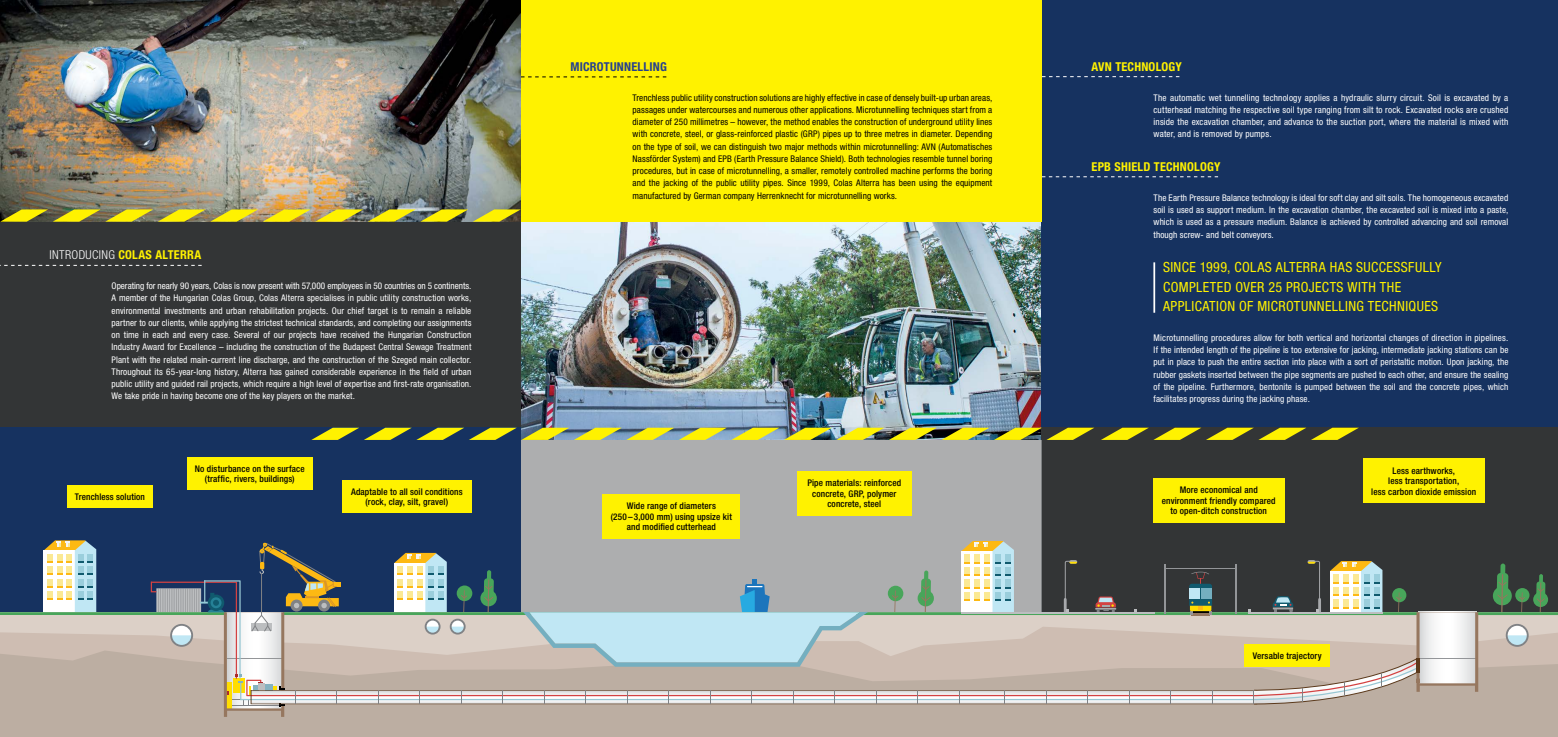
<style>
.page{position:relative;width:1558px;height:737px;background:#fff}
.page>*{position:absolute;margin:0;border:0;box-sizing:border-box;transform-origin:0 0}
.t1{font:condensed 14px/19.2px "Helvetica Neue LT Pro";letter-spacing:.03em;color:#fff200}
.t2{font:700 condensed 12.25px "Helvetica Neue LT Pro";letter-spacing:.02em;color:#fff200}
.t3{font:700 condensed 12.25px "Helvetica Neue LT Pro";letter-spacing:.02em;color:#25408f}
.t4{font:condensed 9.19px/12.2px "Helvetica Neue LT Pro";letter-spacing:.01em;color:#fff;text-align:justify}
.t5{font:condensed 9.19px/12.2px "Helvetica Neue LT Pro";letter-spacing:.005em;color:#000;text-align:justify}
.t6{font:500 condensed 9.19px/10.5px "Helvetica Neue LT Pro";letter-spacing:.015em;color:#000;text-align:center}
.s1{font-weight:300;color:#fff}
</style>
<div class="page">
<img style="left:521px;top:222px;width:521px;height:206px">
<div style="left:1042px;top:0;width:516px;height:737px;background:#163260"></div>
<div style="left:1042px;top:428px;width:516px;height:309px;background:#333536"></div>
<div style="left:0;top:0;width:521px;height:737px;background:#333536"></div>
<div style="left:0;top:428px;width:521px;height:309px;background:#163260"></div>
<div style="left:521px;top:0;width:521px;height:222px;background:#fff200"></div>
<div style="left:521px;top:440px;width:521px;height:188px;background:#adaeaf"></div>
<div style="left:0;top:717px;width:1558px;height:20px;background:#bcaea2"></div>
<svg style="left:0;top:540px;width:1558px;height:177px"></svg>
<svg style="left:0;top:265px;width:202px;height:1px"></svg>
<svg style="left:521px;top:76px;width:145px;height:1px"></svg>
<svg style="left:1042px;top:176px;width:176px;height:1px"></svg>
<svg style="left:1042px;top:76px;width:137px;height:1px"></svg>
<img style="left:0;top:0;width:521px;height:209px">
<img style="left:0;top:209px;width:521px;height:13px">
<svg style="left:1101px;top:428px;width:257px;height:12px"></svg>
<div style="left:67px;top:485px;width:86px;height:22px;background:#fff200"></div>
<div style="left:1244px;top:644px;width:86px;height:22px;background:#fff200"></div>
<div style="left:187px;top:458px;width:125px;height:32px;background:#fff200"></div>
<div style="left:342px;top:481px;width:129px;height:32px;background:#fff200"></div>
<div style="left:603px;top:494px;width:137px;height:45px;background:#fff200"></div>
<div style="left:1153px;top:478px;width:131px;height:45px;background:#fff200"></div>
<div style="left:797px;top:471px;width:114px;height:45px;background:#fff200"></div>
<div style="left:1363px;top:458px;width:121px;height:45px;background:#fff200"></div>
<img style="left:311px;top:428px;width:783px;height:12px">
<hr style="left:1153px;top:262px;width:2px;height:51px;background:#fff">
<h2 class="t2" style="left:50px;top:248px;width:153px"><span class="s1">INTRODUCING</span> COLAS ALTERRA</h2>
<p class="t4" style="left:112px;top:280px;width:361px">Operating for nearly 90 years, Colas is now present with 57,000 employees in 50 countries on 5 continents.<br>A member of the Hungarian Colas Group, Colas Alterra specialises in public utility construction works, environmental investments and urban rehabilitation projects. Our chief target is to remain a reliable partner to our clients, while applying the strictest technical standards, and completing our assignments on time in each and every case. Several of our projects have received the Hungarian Construction Industry Award for Excellence – including the construction of the Budapest Central Sewage Treatment Plant with the related main-current line discharge, and the construction of the Szeged main collector.<br>Throughout its 65-year-long history, Alterra has gained considerable experience in the field of urban public utility and guided rail projects, which require a high level of expertise and first-rate organisation.<br>We take pride in having become one of the key players on the market.</p>
<p class="t6" style="left:75px;top:491px;width:72px">Trenchless solution</p>
<p class="t6" style="left:195px;top:463px;width:111px">No disturbance on the surface (traffic, rivers, buildings)</p>
<p class="t6" style="left:351px;top:486px;width:113px">Adaptable to all soil conditions (rock, clay, silt, gravel)</p>
<h2 class="t3" style="left:570px;top:59px;width:98px">MICROTUNNELLING</h2>
<p class="t5" style="left:632px;top:91px;width:361px">Trenchless public utility construction solutions are highly effective in case of densely built-up urban areas, passages under watercourses and numerous other applications. Microtunnelling techniques start from a diameter of 250 millimetres – however, the method enables the construction of underground utility lines with concrete, steel, or glass-reinforced plastic (GRP) pipes up to three metres in diameter. Depending on the type of soil, we can distinguish two major methods within microtunnelling: AVN (Automatisches Nassförder System) and EPB (Earth Pressure Balance Shield). Both technologies resemble tunnel boring procedures, but in case of microtunnelling, a smaller, remotely controlled machine performs the boring and the jacking of the public utility pipes. Since 1999, Colas Alterra has been using the equipment manufactured by German company Herrenknecht for microtunnelling works.</p>
<p class="t6" style="left:611px;top:501px;width:123px">Wide range of diameters<br>(250 –3,000 mm) using upsize kit and modified cutterhead</p>
<p class="t6" style="left:807px;top:478px;width:95px">Pipe materials: reinforced concrete, GRP, polymer concrete, steel</p>
<h2 class="t2" style="left:1091px;top:59px;width:92px">AVN TECHNOLOGY</h2>
<p class="t4" style="left:1153px;top:91px;width:356px">The automatic wet tunnelling technology applies a hydraulic slurry circuit. Soil is excavated by a cutterhead matching the respective soil type ranging from silt to rock. Excavated rocks are crushed inside the excavation chamber, and advance to the suction port, where the material is mixed with water, and is removed by pumps.</p>
<h2 class="t2" style="left:1091px;top:159px;width:130px">EPB SHIELD TECHNOLOGY</h2>
<p class="t4" style="left:1153px;top:191px;width:356px">The Earth Pressure Balance technology is ideal for soft clay and silt soils. The homogeneous excavated soil is used as support medium. In the excavation chamber, the excavated soil is mixed into a paste, which is used as a pressure medium. Balance is achieved by controlled advancing and soil removal though screw- and belt conveyors.</p>
<h1 class="t1" style="left:1163px;top:258px;width:280px">SINCE 1999, COLAS ALTERRA HAS SUCCESSFULLY<br>COMPLETED OVER 25 PROJECTS WITH THE<br>APPLICATION OF MICROTUNNELLING TECHNIQUES</h1>
<p class="t4" style="left:1153px;top:331px;width:356px">Microtunnelling procedures allow for both vertical and horizontal changes of direction in pipelines.<br>If the intended length of the pipeline is too extensive for jacking, intermediate jacking stations can be put in place to push the entire section into place with a sort of peristaltic motion. Upon jacking, the rubber gaskets inserted between the pipe segments are pushed to each other, and ensure the sealing of the pipeline. Furthermore, bentonite is pumped between the soil and the concrete pipes, which facilitates progress during the jacking phase.</p>
<p class="t6" style="left:1162px;top:485px;width:115px">More economical and environment friendly compared to open-ditch construction</p>
<p class="t6" style="left:1371px;top:465px;width:106px">Less earthworks,<br>less transportation,<br>less carbon dioxide emission</p>
<p class="t6" style="left:1253px;top:650px;width:70px">Versable trajectory</p>
</div>
